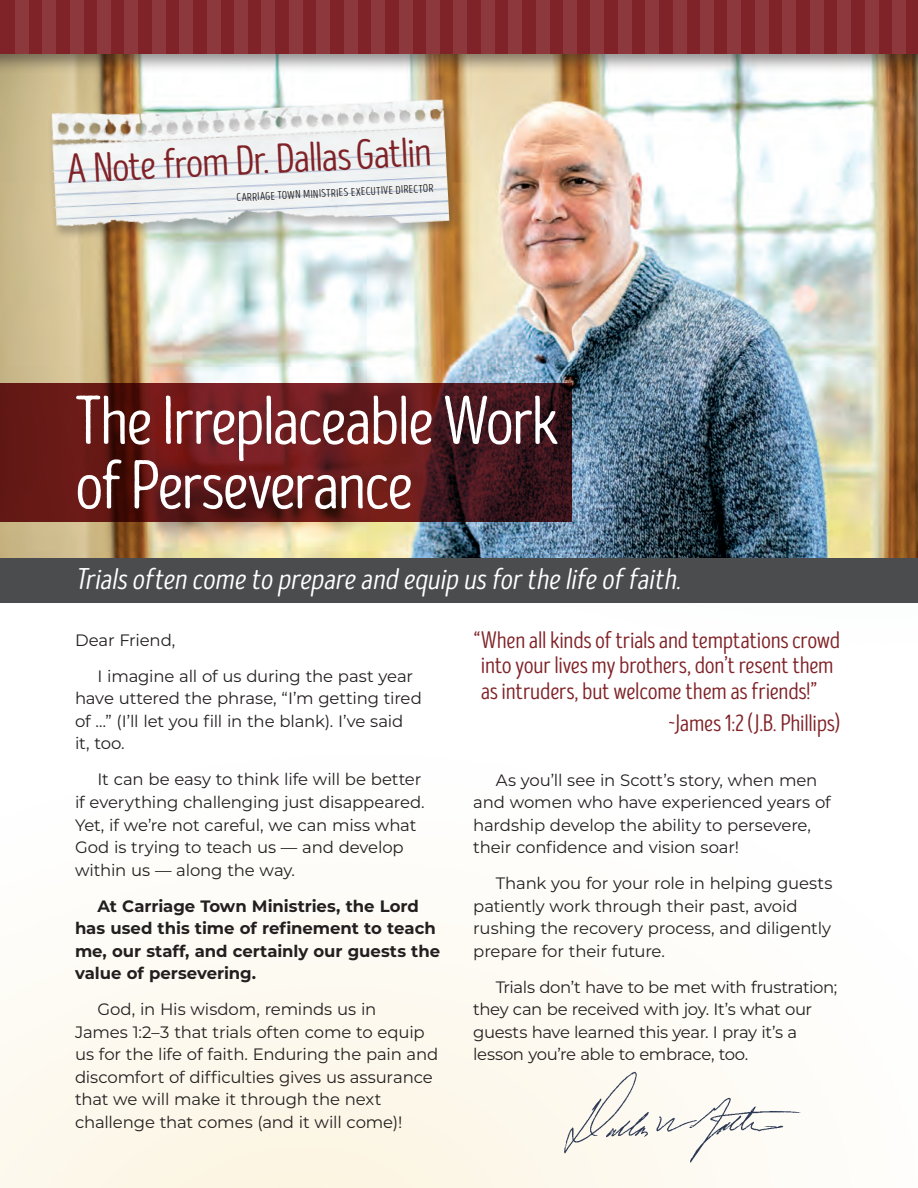
<style>
.page{position:relative;width:918px;height:1188px;background:#fff}
.page>*{position:absolute;margin:0;border:0;box-sizing:border-box;transform-origin:0 0}
.t1{font:69px/64.5px "Intro Head R Base";letter-spacing:-.035em;color:#fff}
.t2{font:41.85px "Intro Head R Base";color:#802328}
.t3{font:italic 30px "Intro Head R Base";color:#fff}
.t4{font:24px/25.5px "Intro Head R Base";letter-spacing:-.015em;color:#802328}
.t5{font:16.5px/22.5px "Montserrat";letter-spacing:-.01em;color:#231f20}
.t6{font:700 16.5px/22.5px "Montserrat";letter-spacing:-.005em;color:#231f20}
.t7{font:11.25px "Intro Head R Base";color:#231f20}
</style>
<div class="page">
<img style="left:0;top:74px;width:918px;height:484px">
<svg style="left:0;top:927px;width:752px;height:261px;fill:#fdf9ef"></svg>
<div style="left:0;top:0;width:918px;height:74px;background:#231f20;opacity:.3"></div>
<div style="left:0;top:0;width:918px;height:54px;background:#802328"></div>
<div style="left:618px;top:0;width:14px;height:54px;background:#8c383d"></div>
<div style="left:317px;top:0;width:13px;height:54px;background:#8c383d"></div>
<div style="left:15px;top:0;width:13px;height:54px;background:#8c383d"></div>
<div style="left:728px;top:0;width:13px;height:54px;background:#8c383d"></div>
<div style="left:426px;top:0;width:14px;height:54px;background:#8c383d"></div>
<div style="left:125px;top:0;width:13px;height:54px;background:#8c383d"></div>
<div style="left:837px;top:0;width:14px;height:54px;background:#8c383d"></div>
<div style="left:536px;top:0;width:13px;height:54px;background:#8c383d"></div>
<div style="left:234px;top:0;width:14px;height:54px;background:#8c383d"></div>
<div style="left:673px;top:0;width:13px;height:54px;background:#8c383d"></div>
<div style="left:371px;top:0;width:14px;height:54px;background:#8c383d"></div>
<div style="left:70px;top:0;width:13px;height:54px;background:#8c383d"></div>
<div style="left:783px;top:0;width:13px;height:54px;background:#8c383d"></div>
<div style="left:481px;top:0;width:14px;height:54px;background:#8c383d"></div>
<div style="left:179px;top:0;width:14px;height:54px;background:#8c383d"></div>
<div style="left:892px;top:0;width:14px;height:54px;background:#8c383d"></div>
<div style="left:591px;top:0;width:13px;height:54px;background:#8c383d"></div>
<div style="left:289px;top:0;width:14px;height:54px;background:#8c383d"></div>
<div style="left:646px;top:0;width:13px;height:54px;background:#8c383d"></div>
<div style="left:344px;top:0;width:13px;height:54px;background:#8c383d"></div>
<div style="left:42px;top:0;width:14px;height:54px;background:#8c383d"></div>
<div style="left:755px;top:0;width:14px;height:54px;background:#8c383d"></div>
<div style="left:454px;top:0;width:13px;height:54px;background:#8c383d"></div>
<div style="left:152px;top:0;width:14px;height:54px;background:#8c383d"></div>
<div style="left:865px;top:0;width:13px;height:54px;background:#8c383d"></div>
<div style="left:563px;top:0;width:14px;height:54px;background:#8c383d"></div>
<div style="left:262px;top:0;width:13px;height:54px;background:#8c383d"></div>
<div style="left:700px;top:0;width:14px;height:54px;background:#8c383d"></div>
<div style="left:399px;top:0;width:13px;height:54px;background:#8c383d"></div>
<div style="left:97px;top:0;width:14px;height:54px;background:#8c383d"></div>
<div style="left:810px;top:0;width:13px;height:54px;background:#8c383d"></div>
<div style="left:508px;top:0;width:14px;height:54px;background:#8c383d"></div>
<div style="left:207px;top:0;width:13px;height:54px;background:#8c383d"></div>
<img style="left:559px;top:1065px;width:242px;height:100px">
<img style="left:39px;top:83px;width:419px;height:170px">
<svg style="left:0;top:383px;width:572px;height:139px;background:#5b1819"></svg>
<div style="left:0;top:558px;width:918px;height:45px;background:#4b4c4d"></div>
<h2 class="t2" style="left:66px;top:147px;width:366px;rotate:-3deg">A Note from Dr. Dallas Gatlin</h2>
<p class="t7" style="left:236px;top:192px;width:198px;rotate:-3deg">CARRIAGE TOWN MINISTRIES EXECUTIVE DIRECTOR</p>
<h1 class="t1" style="left:75px;top:391px;width:486px">The Irreplaceable Work of Perseverance</h1>
<h3 class="t3" style="left:75px;top:563px;width:613px">Trialsoften come to prepare and equip usforthe life offaith.</h3>
<p class="t5" style="left:98px;top:622px;width:317px;line-height:36px;text-indent:-23px">Dear Friend,<br>I imagine all of us during the past year</p>
<p class="t5" style="left:75px;top:687px;width:348px">have uttered the phrase, “I’m getting tired of …” (I’ll let you fill in the blank). I’ve said it, too.</p>
<p class="t5" style="left:75px;top:768px;width:351px;text-indent:23px">It can be easy to think life will be better if everything challenging just disappeared.<br>Yet, if we’re not careful, we can miss what God is trying to teach us — and develop within us — along the way.</p>
<p class="t6" style="left:75px;top:894px;width:367px;text-indent:23px">At Carriage Town Ministries, the Lord has used this time of refinement to teach me, our staff, and certainly our guests the value of persevering.</p>
<p class="t5" style="left:75px;top:997px;width:365px;text-indent:23px">God, in His wisdom, reminds us in<br>James 1:2–3 that trials often come to equip us for the life of faith. Enduring the pain and discomfort of difficulties gives us assurance that we will make it through the next challenge that comes (and it will come)!</p>
<h3 class="t4" style="left:481px;top:628px;width:361px;text-indent:-7px">“When all kinds of trials and temptations crowd into your lives my brothers, don’t resent them as intruders, but welcome them as friends!”</h3>
<h3 class="t4" style="left:668px;top:711px;width:174px">~James 1:2 (J.B. Phillips)</h3>
<p class="t5" style="left:473px;top:768px;width:359px;text-indent:23px">As you’ll see in Scott’s story, when men and women who have experienced years of hardship develop the ability to persevere, their confidence and vision soar!</p>
<p class="t5" style="left:473px;top:871px;width:361px;text-indent:23px">Thank you for your role in helping guests patiently work through their past, avoid rushing the recovery process, and diligently prepare for their future.</p>
<p class="t5" style="left:473px;top:975px;width:366px;text-indent:23px">Trials don’t have to be met with frustration; they can be received with joy. It’s what our guests have learned this year. I pray it’s a lesson you’re able to embrace, too.</p>
</div>
